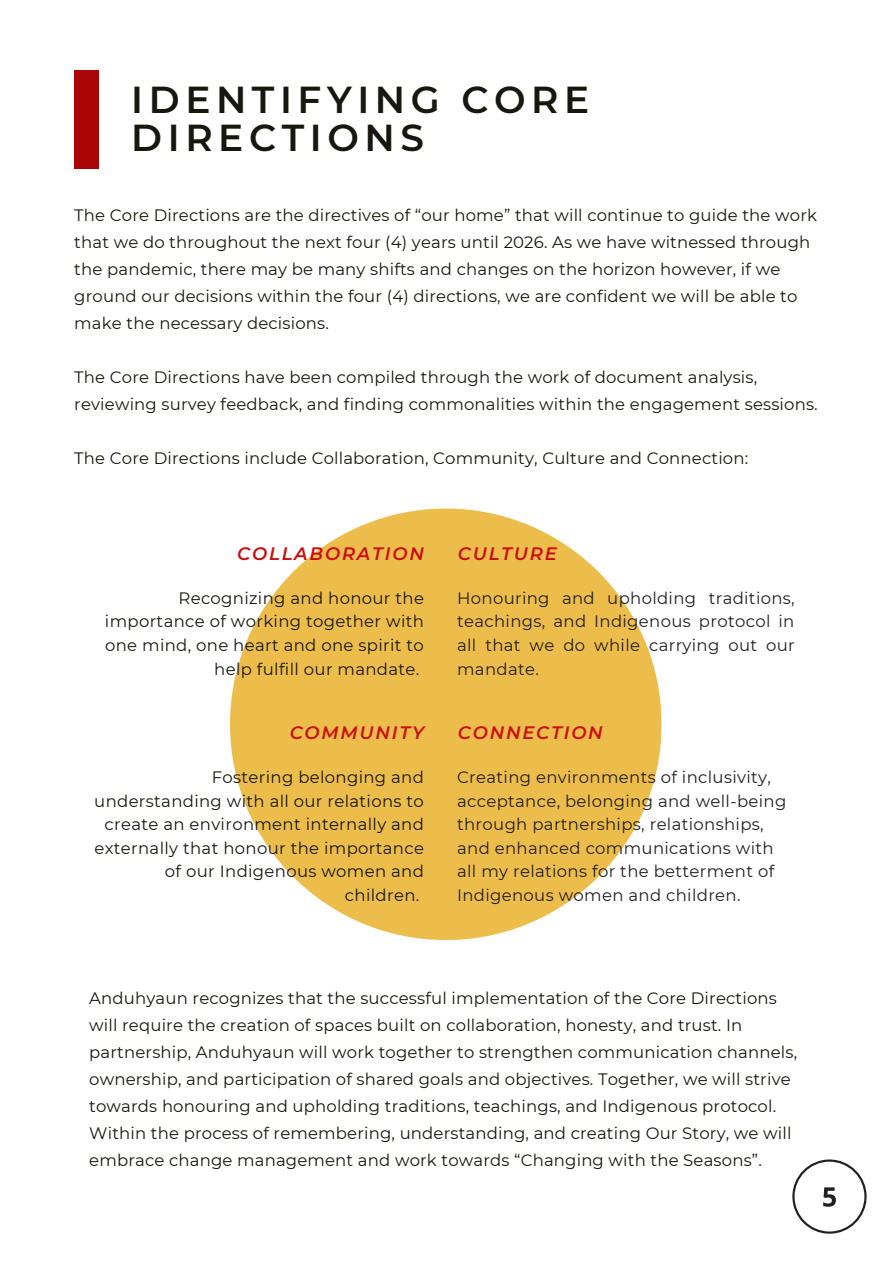
<style>
.page{position:relative;width:893px;height:1264px;background:#fff}
.page>*{position:absolute;margin:0;border:0;box-sizing:border-box;transform-origin:0 0}
.t1{font:600 37.5px/38.2px "Montserrat";letter-spacing:.15em;color:#171710}
.t2{font:italic 600 18px "Montserrat";letter-spacing:.1em;color:#cb0e0e}
.t3{font:16.5px/27px "Montserrat";letter-spacing:.01em;color:#171710}
.t4{font:16.5px/23.5px "Montserrat";letter-spacing:.02em;color:#231f20;text-align:justify}
</style>
<div class="page">
<div style="left:74px;top:70px;width:25px;height:98px;background:#ab0606"></div>
<div style="left:230px;top:508px;width:431px;height:432px;background:#edbd4b;border-radius:50%"></div>
<svg style="left:792px;top:1159px;width:74px;height:74px"></svg>
<h1 class="t1" style="left:131px;top:80px;width:459px">IDENTIFYING CORE<br>DIRECTIONS</h1>
<p class="t3" style="left:74px;top:202px;width:744px">The Core Directions are the directives of “our home” that will continue to guide the work that we do throughout the next four (4) years until 2026. As we have witnessed through the pandemic, there may be many shifts and changes on the horizon however, if we ground our decisions within the four (4) directions, we are confident we will be able to make the necessary decisions.</p>
<p class="t3" style="left:74px;top:364px;width:744px">The Core Directions have been compiled through the work of document analysis, reviewing survey feedback, and finding commonalities within the engagement sessions.</p>
<p class="t3" style="left:74px;top:445px;width:675px">The Core Directions include Collaboration, Community, Culture and Connection:</p>
<p class="t2" style="left:237px;top:542px;width:188px">COLLABORATION</p>
<p class="t3" style="left:105px;top:586px;width:320px;line-height:23.5px;text-align:right">Recognizing and honour the importance of working together with one mind, one heart and one spirit to help fulfill our mandate.</p>
<p class="t2" style="left:290px;top:722px;width:136px">COMMUNITY</p>
<p class="t3" style="left:94px;top:765px;width:331px;line-height:23.5px;text-align:right">Fostering belonging and understanding with all our relations to create an environment internally and externally that honour the importance of our Indigenous women and children.</p>
<p class="t2" style="left:458px;top:542px;width:101px">CULTURE</p>
<p class="t4" style="left:457px;top:586px;width:339px">Honouring and upholding traditions, teachings, and Indigenous protocol in all that we do while carrying out our mandate.</p>
<p class="t2" style="left:458px;top:722px;width:146px">CONNECTION</p>
<p class="t4" style="left:457px;top:765px;width:331px;text-align:left">Creating environments of inclusivity, acceptance, belonging and well-being through partnerships, relationships, and enhanced communications with all my relations for the betterment of Indigenous women and children.</p>
<p class="t3" style="left:89px;top:984px;width:709px">Anduhyaun recognizes that the successful implementation of the Core Directions will require the creation of spaces built on collaboration, honesty, and trust. In partnership, Anduhyaun will work together to strengthen communication channels, ownership, and participation of shared goals and objectives. Together, we will strive towards honouring and upholding traditions, teachings, and Indigenous protocol.<br>Within the process of remembering, understanding, and creating Our Story, we will embrace change management and work towards “Changing with the Seasons”.</p>
</div>
